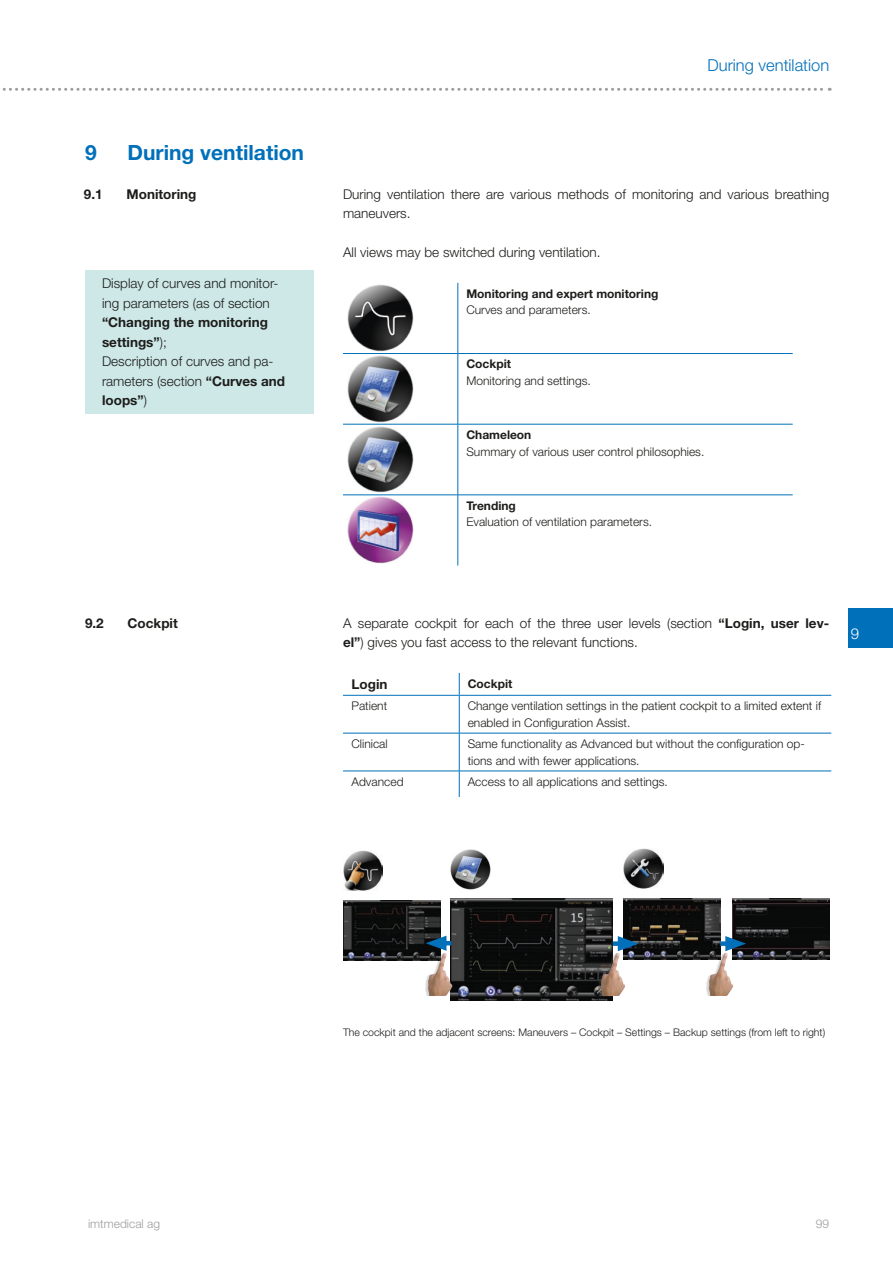
<style>
.page{position:relative;width:893px;height:1263px;background:#fff}
.page>*{position:absolute;margin:0;border:0;box-sizing:border-box;transform-origin:0 0}
.t1{font:700 21px "Helvetica Neue LT Pro";color:#0070ba}
.t2{font:300 16.5px "Helvetica Neue LT Pro";color:#0070ba}
.t3{font:300 15px "Helvetica Neue LT Pro";color:#fff}
.t4{font:300 13.5px/19.5px "Helvetica Neue LT Pro";color:#1d1d1b}
.t5{font:700 13.5px/19.5px "Helvetica Neue LT Pro";color:#1d1d1b}
.t6{font:300 12px/16.5px "Helvetica Neue LT Pro";color:#1d1d1b}
.t7{font:700 12px "Helvetica Neue LT Pro";color:#1d1d1b}
.t8{font:300 12px "Helvetica Neue LT Pro";color:#9d9d9d}
.t9{font:300 10.5px "Helvetica Neue LT Pro";color:#1d1d1b}
.s1{font-weight:300}
.s2{font-weight:700}
</style>
<div class="page">
<svg style="left:2px;top:88px;width:828px;height:3px"></svg>
<div style="left:848px;top:608px;width:45px;height:39px;background:#0070ba"></div>
<hr style="left:458px;top:283px;width:1px;height:70px;background:#0070ba">
<hr style="left:343px;top:353px;width:115px;height:1px;background:#0070ba">
<hr style="left:458px;top:353px;width:335px;height:1px;background:#0070ba">
<hr style="left:458px;top:354px;width:1px;height:70px;background:#0070ba">
<hr style="left:458px;top:424px;width:1px;height:71px;background:#0070ba">
<hr style="left:458px;top:495px;width:1px;height:70px;background:#0070ba">
<hr style="left:343px;top:424px;width:115px;height:1px;background:#0070ba">
<hr style="left:458px;top:424px;width:335px;height:1px;background:#0070ba">
<hr style="left:343px;top:495px;width:115px;height:1px;background:#0070ba">
<hr style="left:458px;top:495px;width:335px;height:1px;background:#0070ba">
<img style="left:347px;top:285px;width:67px;height:66px">
<img style="left:347px;top:356px;width:67px;height:66px">
<img style="left:347px;top:426px;width:67px;height:67px">
<img style="left:347px;top:497px;width:67px;height:66px">
<svg style="left:459px;top:673px;width:1px;height:22px"></svg>
<hr style="left:459px;top:696px;width:1px;height:37px;background:#0070ba">
<hr style="left:343px;top:733px;width:116px;height:1px;background:#0070ba">
<hr style="left:459px;top:733px;width:1px;height:38px;background:#0070ba">
<hr style="left:459px;top:733px;width:372px;height:1px;background:#0070ba">
<hr style="left:343px;top:771px;width:116px;height:1px;background:#0070ba">
<svg style="left:459px;top:772px;width:1px;height:25px"></svg>
<hr style="left:459px;top:771px;width:372px;height:1px;background:#0070ba">
<hr style="left:343px;top:695px;width:116px;height:1px;background:#0070ba">
<hr style="left:459px;top:695px;width:372px;height:1px;background:#0070ba">
<img style="left:451px;top:899px;width:162px;height:101px">
<img style="left:343px;top:900px;width:97px;height:61px">
<img style="left:623px;top:898px;width:98px;height:61px">
<img style="left:732px;top:898px;width:98px;height:61px">
<img style="left:343px;top:850px;width:40px;height:40px">
<img style="left:451px;top:850px;width:40px;height:40px">
<img style="left:623px;top:849px;width:40px;height:40px">
<img style="left:595px;top:948px;width:33px;height:47px">
<img style="left:703px;top:948px;width:33px;height:47px">
<hr style="left:438px;top:941px;width:13px;height:4px;background:#0070ba">
<svg style="left:426px;top:936px;width:20px;height:12px"></svg>
<div style="left:613px;top:941px;width:13px;height:5px;background:#0070ba"></div>
<svg style="left:618px;top:936px;width:21px;height:15px"></svg>
<div style="left:720px;top:941px;width:14px;height:5px;background:#0070ba"></div>
<svg style="left:725px;top:936px;width:21px;height:15px"></svg>
<img style="left:422px;top:948px;width:33px;height:47px">
<div style="left:85px;top:270px;width:228px;height:144px;background:#cde8e7"></div>
<h1 class="t1" style="left:85px;top:139px;width:13px">9</h1>
<h1 class="t1" style="left:128px;top:139px;width:178px">During ventilation</h1>
<p class="t5" style="left:84px;top:184px;width:20px">9.1</p>
<p class="t5" style="left:127px;top:184px;width:71px">Monitoring</p>
<p class="t4" style="left:102px;top:273px;width:178px">Display of curves and monitor&shy;ing parameters (as of section</p>
<p class="t5" style="left:102px;top:312px;width:185px">“Changing the monitoring settings”<span class="s1">);<br>Description of curves and pa&shy;rameters (section</span> “Curves and loops”<span class="s1">)</span></p>
<p class="t5" style="left:85px;top:613px;width:20px">9.2</p>
<p class="t5" style="left:128px;top:613px;width:52px">Cockpit</p>
<h2 class="t2" style="left:708px;top:55px;width:123px">During ventilation</h2>
<p class="t4" style="left:343px;top:184px;width:488px">During ventilation there are various methods of monitoring and various breathing maneuvers.</p>
<p class="t4" style="left:343px;top:242px;width:259px">All views may be switched during ventilation.</p>
<p class="t7" style="left:466px;top:286px;width:194px">Monitoring and expert monitoring</p>
<p class="t6" style="left:466px;top:301px;width:126px">Curves and parameters.</p>
<p class="t7" style="left:466px;top:357px;width:46px">Cockpit</p>
<p class="t6" style="left:466px;top:372px;width:126px">Monitoring and settings.</p>
<p class="t7" style="left:466px;top:427px;width:67px">Chameleon</p>
<p class="t6" style="left:466px;top:443px;width:240px">Summary of various user control philosophies.</p>
<p class="t7" style="left:466px;top:498px;width:51px">Trending</p>
<p class="t6" style="left:466px;top:513px;width:187px">Evaluation of ventilation parameters.</p>
<p class="t4" style="left:343px;top:613px;width:488px">A separate cockpit for each of the three user levels (section <span class="s2">“Login, user lev&shy;el”</span>) gives you fast access to the relevant functions.</p>
<p class="t5" style="left:351px;top:674px;width:37px">Login</p>
<p class="t7" style="left:468px;top:676px;width:46px">Cockpit</p>
<p class="t6" style="left:351px;top:697px;width:37px">Patient</p>
<p class="t6" style="left:468px;top:697px;width:355px">Change ventilation settings in the patient cockpit to a limited extent if enabled in Configuration Assist.</p>
<p class="t6" style="left:351px;top:735px;width:38px">Clinical</p>
<p class="t6" style="left:468px;top:735px;width:339px">Same functionality as Advanced but without the configuration op&shy;tions and with fewer applications.</p>
<p class="t6" style="left:351px;top:773px;width:54px">Advanced</p>
<p class="t6" style="left:468px;top:773px;width:202px">Access to all applications and settings.</p>
<p class="t3" style="left:851px;top:624px;width:10px">9</p>
<p class="t9" style="left:343px;top:1026px;width:484px">The cockpit and the adjacent screens: Maneuvers – Cockpit – Settings – Backup settings (from left to right)</p>
<p class="t8" style="left:88px;top:1217px;width:74px">imtmedical ag</p>
<p class="t8" style="left:816px;top:1217px;width:15px">99</p>
</div>
